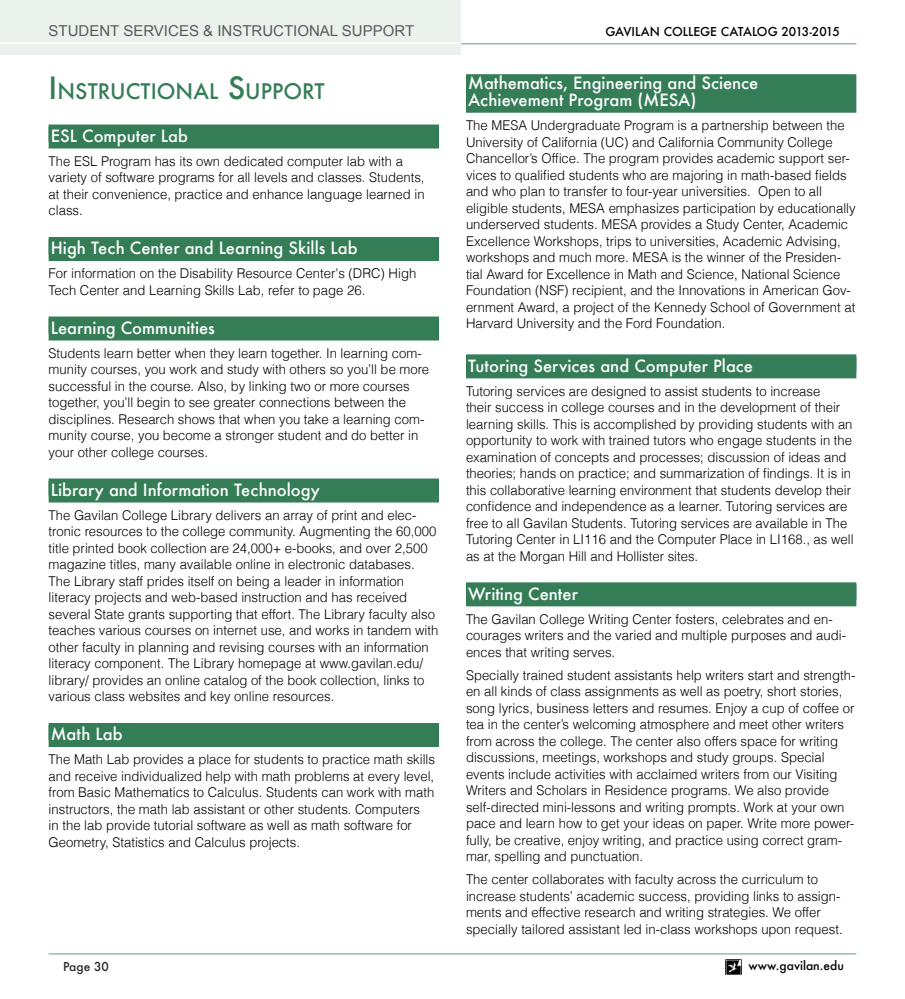
<style>
.page{position:relative;width:905px;height:999px;background:#fff}
.page>*{position:absolute;margin:0;border:0;box-sizing:border-box;transform-origin:0 0}
.t1{font:500 21px "Futura";color:#357d57}
.t2{font:500 16.5px/16.8px "Futura";color:#fff}
.t3{font:15px "Arial";color:#58595b}
.t4{font:300 13.5px/16.5px "Helvetica";color:#000}
.t5{font:500 12px "Futura";color:#000}
.t6{font:500 12px "Futura";color:#292829}
.s1{font-size:30px}
.s2{font-size:16.5px;color:#fff}
</style>
<div class="page">
<hr style="left:49px;top:43px;width:807px;height:1px;background:#9abeab">
<hr style="left:49px;top:953px;width:807px;height:2px;background:#9abeab">
<img style="left:725px;top:960px;width:16px;height:15px">
<div style="left:0;top:0;width:461px;height:55px;background:#ebf2ee"></div>
<hr style="left:0;top:42px;width:460px;height:2px;background:#fff">
<div style="left:49px;top:125px;width:390px;height:24px;background:#357d57"></div>
<div style="left:49px;top:237px;width:390px;height:24px;background:#357d57"></div>
<div style="left:49px;top:317px;width:390px;height:24px;background:#357d57"></div>
<div style="left:49px;top:479px;width:390px;height:24px;background:#357d57"></div>
<div style="left:49px;top:723px;width:390px;height:24px;background:#357d57"></div>
<div style="left:466px;top:74px;width:390px;height:15px;background:#357d57"></div>
<div style="left:466px;top:89px;width:390px;height:24px;background:#357d57"></div>
<div style="left:466px;top:354px;width:390px;height:24px;background:#357d57"></div>
<div style="left:466px;top:582px;width:390px;height:24px;background:#357d57"></div>
<p class="t3" style="left:49px;top:21px;width:367px">STUDENT SERVICES &amp; I NSTRUCTIONAL SUPPORT</p>
<h1 class="t1" style="left:49px;top:77px;width:277px"><span class="s1">I</span> NSTRUCTIONAL <span class="s1">S</span>UPPORT</h1>
<p class="t2" style="left:51px;top:127px;width:139px">ESL Computer Lab</p>
<p class="t4" style="left:49px;top:153px;width:377px">The ESL Program has its own dedicated computer lab with a variety of software programs for all levels and classes. Students, at their convenience, practice and enhance language learned in class.</p>
<p class="t2" style="left:51px;top:240px;width:308px">High Tech Center and Learning Skills Lab</p>
<p class="t4" style="left:49px;top:265px;width:369px">For information on the Disability Resource Center's (DRC) High<br>Tech Center and Learning Skills Lab, refer to page 26.</p>
<p class="t2" style="left:51px;top:319px;width:166px">Learning Communities</p>
<p class="t4" style="left:49px;top:345px;width:382px">Students learn better when they learn together. In learning com&shy;munity courses, you work and study with others so you’ll be more successful in the course. Also, by linking two or more courses together, you’ll begin to see greater connections between the disciplines. Research shows that when you take a learning com&shy;munity course, you become a stronger student and do better in your other college courses.</p>
<p class="t2" style="left:51px;top:481px;width:270px">Library and Information Technology</p>
<p class="t4" style="left:49px;top:507px;width:391px">The Gavilan College Library delivers an array of print and elec&shy;tronic resources to the college community. Augmenting the 60,000 title printed book collection are 24,000+ e-books, and over 2,500 magazine titles, many available online in electronic databases.<br>The Library staff prides itself on being a leader in information literacy projects and web-based instruction and has received several State grants supporting that effort. The Library faculty also teaches various courses on internet use, and works in tandem with other faculty in planning and revising courses with an information literacy component. The Library homepage at www.gavilan.edu/ library/ provides an online catalog of the book collection, links to various class websites and key online resources.</p>
<p class="t2" style="left:51px;top:726px;width:73px">Math Lab</p>
<p class="t4" style="left:49px;top:751px;width:388px">The Math Lab provides a place for students to practice math skills and receive individualized help with math problems at every level, from Basic Mathematics to Calculus. Students can work with math instructors, the math lab assistant or other students. Computers<br>in the lab provide tutorial software as well as math software for Geometry, Statistics and Calculus projects.</p>
<p class="t6" style="left:63px;top:958px;width:47px">Page 30</p>
<p class="t5" style="left:605px;top:24px;width:236px">GAVILAN COLLEGE CATALOG 2013-2015</p>
<p class="t2" style="left:468px;top:74px;width:292px">Mathematics, Engineering and Science<br>Achievement Program (MESA)</p>
<p class="t4" style="left:466px;top:117px;width:391px">The MESA Undergraduate Program is a partnership between the University of California (UC) and California Community College Chancellor’s Office. The program provides academic support ser&shy;vices to qualified students who are majoring in math-based fields and who plan to transfer to four-year universities. Open to all eligible students, MESA emphasizes participation by educationally underserved students. MESA provides a Study Center, Academic Excellence Workshops, trips to universities, Academic Advising, workshops and much more. MESA is the winner of the Presiden&shy;tial Award for Excellence in Math and Science, National Science Foundation (NSF) recipient, and the Innovations in American Gov&shy;ernment Award, a project of the Kennedy School of Government at Harvard University and the Ford Foundation.<span class="s2">nting Services</span></p>
<p class="t2" style="left:468px;top:357px;width:286px">Tutoring Services and Computer Place</p>
<p class="t4" style="left:466px;top:383px;width:389px">Tutoring services are designed to assist students to increase<br>their success in college courses and in the development of their learning skills. This is accomplished by providing students with an opportunity to work with trained tutors who engage students in the examination of concepts and processes; discussion of ideas and theories; hands on practice; and summarization of findings. It is in this collaborative learning environment that students develop their confidence and independence as a learner. Tutoring services are free to all Gavilan Students. Tutoring services are available in The Tutoring Center in LI116 and the Computer Place in LI168., as well as at the Morgan Hill and Hollister sites.</p>
<p class="t2" style="left:468px;top:585px;width:111px">Writing Center</p>
<p class="t4" style="left:466px;top:611px;width:381px">The Gavilan College Writing Center fosters, celebrates and en&shy;courages writers and the varied and multiple purposes and audi&shy;ences that writing serves.</p>
<p class="t4" style="left:466px;top:667px;width:391px">Specially trained student assistants help writers start and strength&shy;en all kinds of class assignments as well as poetry, short stories, song lyrics, business letters and resumes. Enjoy a cup of coffee or tea in the center’s welcoming atmosphere and meet other writers from across the college. The center also offers space for writing discussions, meetings, workshops and study groups. Special events include activities with acclaimed writers from our Visiting Writers and Scholars in Residence programs. We also provide self-directed mini-lessons and writing prompts. Work at your own pace and learn how to get your ideas on paper. Write more power&shy;fully, be creative, enjoy writing, and practice using correct gram&shy;mar, spelling and punctuation.</p>
<p class="t4" style="left:466px;top:871px;width:378px">The center collaborates with faculty across the curriculum to increase students’ academic success, providing links to assign&shy;ments and effective research and writing strategies. We offer specially tailored assistant led in-class workshops upon request.</p>
<p class="t5" style="left:748px;top:958px;width:97px">www.gavilan.edu</p>
</div>
